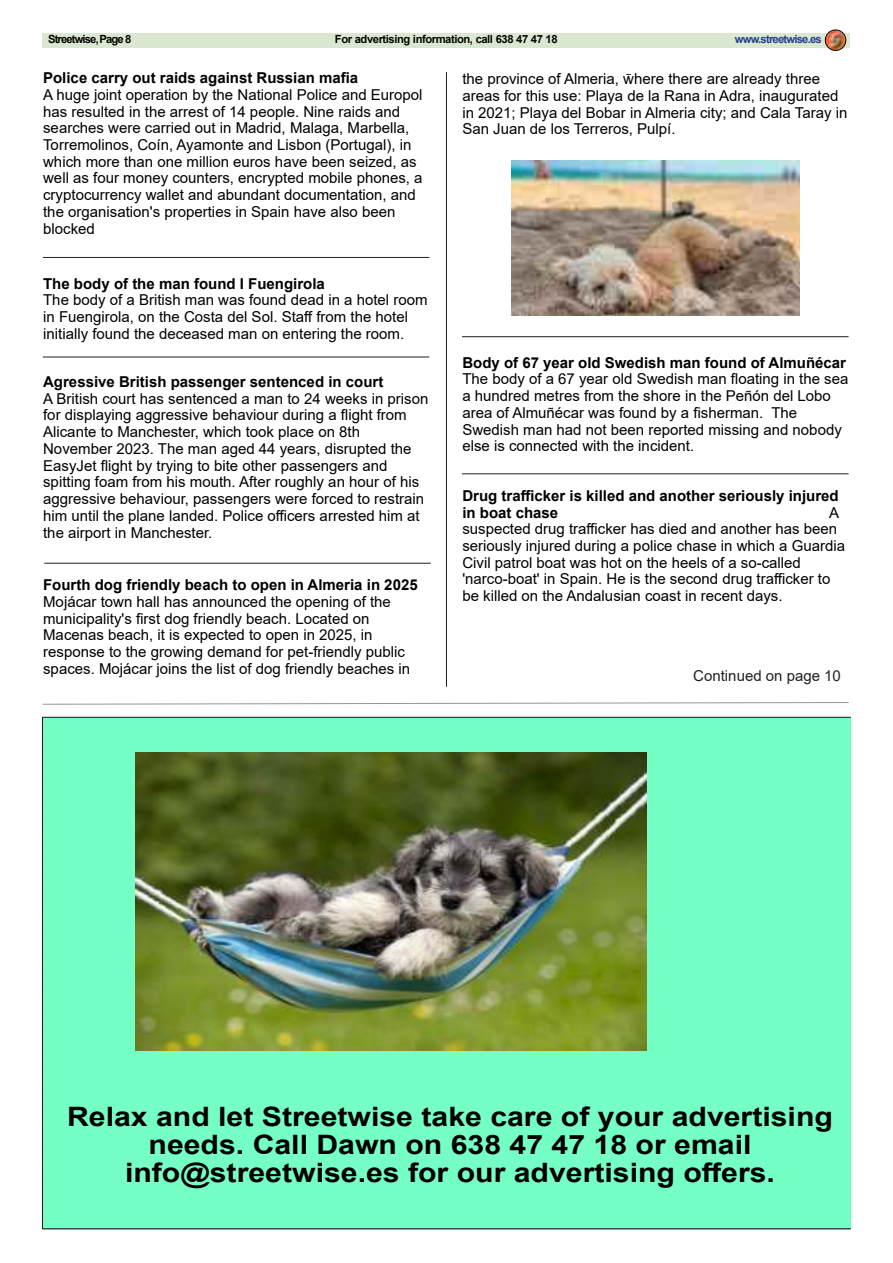
<style>
.page{position:relative;width:893px;height:1263px;background:#fff}
.page>*{position:absolute;margin:0;border:0;box-sizing:border-box;transform-origin:0 0}
.t1{font:700 26.7px/27.6px "Arial";color:#000;text-align:center;scale:1.13 1}
.t2{font:15px/16.6px "Arial";color:#000}
.t3{font:700 15px/16.6px "Arial";color:#000}
.t4{font:15px "Arial";color:#231f20}
.t5{font:700 11.25px "Arial";letter-spacing:-.04em;color:#070504}
.t6{font:700 11.25px "Arial";letter-spacing:-.07em;color:#27418d}
.t7{font:700 11.25px "Arial";letter-spacing:-.075em;color:#070504}
</style>
<div class="page">
<div style="left:43px;top:33px;width:807px;height:15px;background:#dae8d1"></div>
<img style="left:825px;top:30px;width:21px;height:21px;border-radius:50%">
<div style="left:825px;top:30px;width:21px;height:21px;border:1px solid #070504;border-radius:50%"></div>
<svg style="left:42px;top:702px;width:807px;height:3px"></svg>
<div style="left:43px;top:717px;width:807px;height:512px;background:#76ffc5"></div>
<img style="left:135px;top:753px;width:512px;height:298px">
<hr style="left:446px;top:72px;width:1px;height:614px;background:#231f20">
<hr style="left:43px;top:257px;width:386px;height:1px;background:#231f20">
<img style="left:511px;top:161px;width:288px;height:155px">
<hr style="left:462px;top:336px;width:386px;height:1px;background:#231f20">
<hr style="left:43px;top:357px;width:386px;height:1px;background:#231f20">
<hr style="left:45px;top:563px;width:385px;height:1px;background:#231f20">
<hr style="left:462px;top:474px;width:386px;height:1px;background:#231f20">
<p class="t7" style="left:48px;top:31px;width:85px">Streetwise,Page 8</p>
<p class="t5" style="left:335px;top:31px;width:224px">For advertising information, call 638 47 47 18</p>
<p class="t6" style="left:735px;top:31px;width:88px">www.streetwise.es</p>
<p class="t3" style="left:43px;top:70px;width:317px">Police carry out raids against Russian mafia</p>
<p class="t2" style="left:43px;top:86px;width:381px">A huge joint operation by the National Police and Europol has resulted in the arrest of 14 people. Nine raids and searches were carried out in Madrid, Malaga, Marbella, Torremolinos, Coín, Ayamonte and Lisbon (Portugal), in which more than one million euros have been seized, as well as four money counters, encrypted mobile phones, a cryptocurrency wallet and abundant documentation, and the organisation's properties in Spain have also been blocked</p>
<p class="t3" style="left:43px;top:275px;width:283px">The body of the man found I Fuengirola</p>
<p class="t2" style="left:43px;top:292px;width:386px">The body of a British man was found dead in a hotel room in Fuengirola, on the Costa del Sol. Staff from the hotel initially found the deceased man on entering the room.</p>
<p class="t3" style="left:43px;top:374px;width:342px">Agressive British passenger sentenced in court</p>
<p class="t2" style="left:43px;top:390px;width:387px">A British court has sentenced a man to 24 weeks in prison for displaying aggressive behaviour during a flight from Alicante to Manchester, which took place on 8th November 2023. The man aged 44 years, disrupted the EasyJet flight by trying to bite other passengers and spitting foam from his mouth. After roughly an hour of his aggressive behaviour, passengers were forced to restrain him until the plane landed. Police officers arrested him at the airport in Manchester.</p>
<p class="t3" style="left:43px;top:577px;width:376px">Fourth dog friendly beach to open in Almeria in 2025</p>
<p class="t2" style="left:43px;top:593px;width:368px">Mojácar town hall has announced the opening of the municipality's first dog friendly beach. Located on Macenas beach, it is expected to open in 2025, in response to the growing demand for pet-friendly public spaces. Mojácar joins the list of dog friendly beaches in</p>
<p class="t2" style="left:462px;top:71px;width:386px">the province of Almeria, where there are already three areas for this use: Playa de la Rana in Adra, inaugurated in 2021; Playa del Bobar in Almeria city; and Cala Taray in San Juan de los Terreros, Pulpí.</p>
<p class="t3" style="left:462px;top:354px;width:385px">Body of 67 year old Swedish man found of Almuñécar</p>
<p class="t2" style="left:462px;top:371px;width:388px">The body of a 67 year old Swedish man floating in the sea a hundred metres from the shore in the Peñón del Lobo area of Almuñécar was found by a fisherman. The Swedish man had not been reported missing and nobody else is connected with the incident.</p>
<p class="t3" style="left:462px;top:487px;width:378px">Drug trafficker is killed and another seriously injured in boat chase</p>
<p class="t2" style="left:462px;top:504px;width:384px;text-indent:367px">A suspected drug trafficker has died and another has been seriously injured during a police chase in which a Guardia Civil patrol boat was hot on the heels of a so-called 'narco-boat' in Spain. He is the second drug trafficker to be killed on the Andalusian coast in recent days.</p>
<p class="t4" style="left:693px;top:666px;width:149px">Continued on page 10</p>
<h1 class="t1" style="left:67px;top:1103px;width:679px">Relax and let Streetwise take care of your advertising needs. Call Dawn on 638 47 47 18 or email info@streetwise.es for our advertising offers.</h1>
</div>
